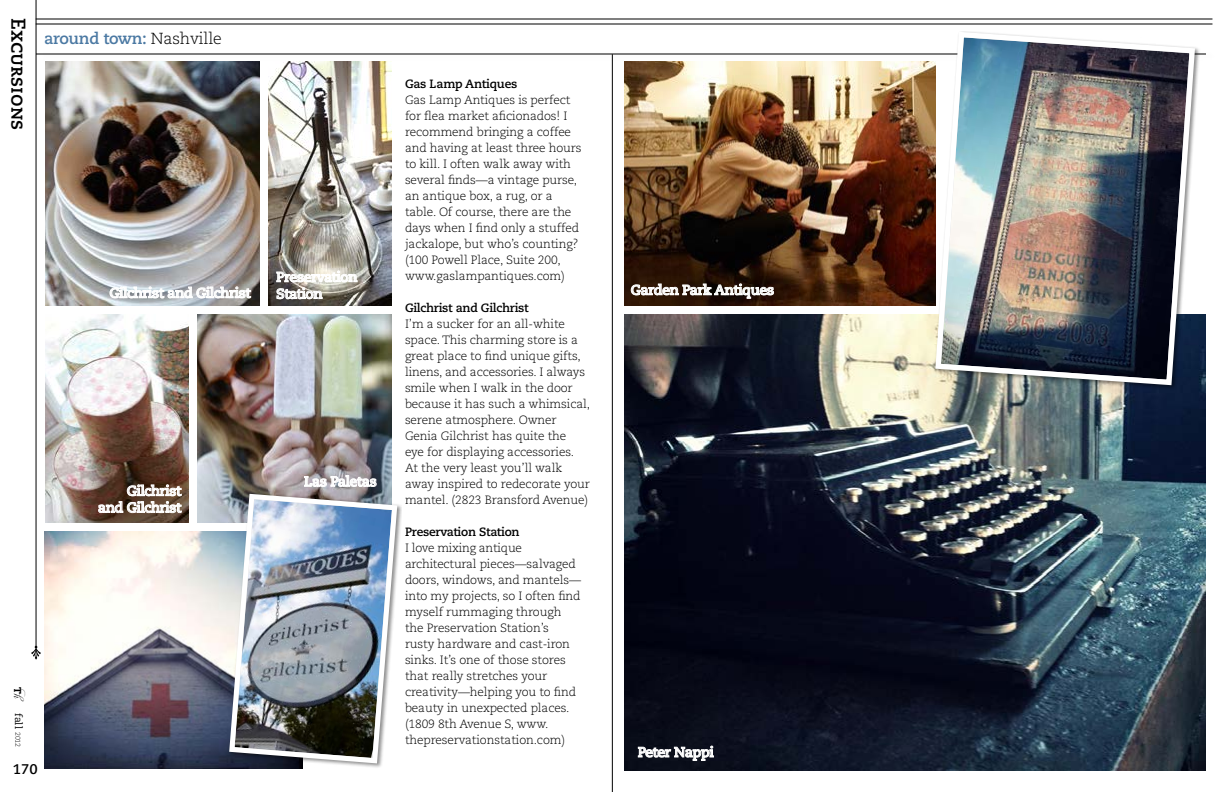
<style>
.page{position:relative;width:1224px;height:792px;background:#fff}
.page>*{position:absolute;margin:0;border:0;box-sizing:border-box;transform-origin:0 0}
.t1{font:700 20px "Caecilia LT Std";color:#000}
.t2{font:700 16px "Caecilia LT Std";color:#4b79a3}
.t3{font:700 14px/16.8px "Caecilia LT Std";letter-spacing:-.03em;color:#fff;text-align:right}
.t4{font:700 14px "Caecilia LT Std";color:#000}
.t5{font:300 12px/16px "Caecilia LT Std";letter-spacing:-.01em;color:#000}
.t6{font:700 12px "Caecilia LT Std";color:#000}
.t7{font:10px "Caecilia LT Std";color:#000}
.s1{font-weight:300;color:#000}
.s2{font-weight:800}
.s3{font-family:"Adios Script Pro";font-size:14px}
.s4{font-weight:300;font-size:7px}
</style>
<div class="page">
<img style="left:624px;top:315px;width:582px;height:455px">
<div style="left:39px;top:50px;width:1179px;height:11px;background:#000;opacity:.15"></div>
<hr style="left:36px;top:54px;width:1170px;height:1px;background:#000">
<hr style="left:36px;top:0;width:1px;height:647px;background:#000">
<svg style="left:31px;top:646px;width:10px;height:14px"></svg>
<hr style="left:36px;top:23px;width:1176px;height:2px;background:#000">
<hr style="left:36px;top:19px;width:1176px;height:1px;background:#000">
<img style="left:45px;top:61px;width:214px;height:245px">
<img style="left:268px;top:61px;width:124px;height:245px">
<img style="left:45px;top:315px;width:143px;height:208px">
<img style="left:624px;top:61px;width:309px;height:245px">
<img style="left:197px;top:315px;width:195px;height:208px">
<hr style="left:612px;top:54px;width:1px;height:738px;background:#000">
<img style="left:933px;top:31px;width:265px;height:357px">
<img style="left:44px;top:532px;width:184px;height:237px">
<div style="left:228px;top:493px;width:174px;height:276px;background:#000;opacity:.45"></div>
<img style="left:227px;top:491px;width:173px;height:275px">
<svg style="left:110px;top:281px;width:141px;height:17px"></svg>
<svg style="left:98px;top:478px;width:83px;height:35px;background:#816d61"></svg>
<svg style="left:277px;top:265px;width:80px;height:34px"></svg>
<svg style="left:631px;top:278px;width:143px;height:20px;background:#61534a"></svg>
<svg style="left:638px;top:746px;width:76px;height:15px"></svg>
<svg style="left:304px;top:475px;width:72px;height:12px"></svg>
<h1 class="t1" style="left:30px;top:18px;width:113px;rotate:90deg">Excursions</h1>
<h2 class="t2" style="left:44px;top:29px;width:179px">around town: <span class="s1">Nashville</span></h2>
<p class="t3" style="left:109px;top:285px;width:143px">Gilchrist and Gilchrist</p>
<p class="t3" style="left:276px;top:269px;width:83px;text-align:left">Preservation<br>Station</p>
<p class="t3" style="left:98px;top:483px;width:85px">Gilchrist and Gilchrist</p>
<p class="t7" style="left:24px;top:687px;width:62px;rotate:90deg"><span class="s2">T</span><span class="s3">h</span> fall <span class="s4">2012</span></p>
<p class="t4" style="left:13px;top:761px;width:26px">170</p>
<p class="t3" style="left:304px;top:473px;width:74px">Las Paletas</p>
<p class="t6" style="left:405px;top:77px;width:114px">Gas Lamp Antiques</p>
<p class="t5" style="left:405px;top:92px;width:178px">Gas Lamp Antiques is perfect for flea market aficionados! I recommend bringing a coffee and having at least three hours to kill. I often walk away with several finds—a vintage purse, an antique box, a rug, or a table. Of course, there are the days when I find only a stuffed jackalope, but who’s counting? (100 Powell Place, Suite 200, www.gaslampantiques.com)</p>
<p class="t6" style="left:405px;top:301px;width:125px">Gilchrist and Gilchrist</p>
<p class="t5" style="left:405px;top:316px;width:187px">I’m a sucker for an all-white space. This charming store is a great place to find unique gifts, linens, and accessories. I always smile when I walk in the door because it has such a whimsical, serene atmosphere. Owner<br>Genia Gilchrist has quite the<br>eye for displaying accessories.<br>At the very least you’ll walk away inspired to redecorate your mantel. (2823 Bransford Avenue)</p>
<p class="t6" style="left:405px;top:525px;width:116px">Preservation Station</p>
<p class="t5" style="left:405px;top:540px;width:178px">I love mixing antique architectural pieces—salvaged doors, windows, and mantels— into my projects, so I often find myself rummaging through the Preservation Station’s rusty hardware and cast-iron sinks. It’s one of those stores that really stretches your creativity—helping you to find beauty in unexpected places. (1809 8th Avenue S, www. thepreservationstation.com)</p>
<p class="t3" style="left:631px;top:282px;width:145px">Garden Park Antiques</p>
<p class="t3" style="left:638px;top:744px;width:78px">Peter Nappi</p>
</div>
